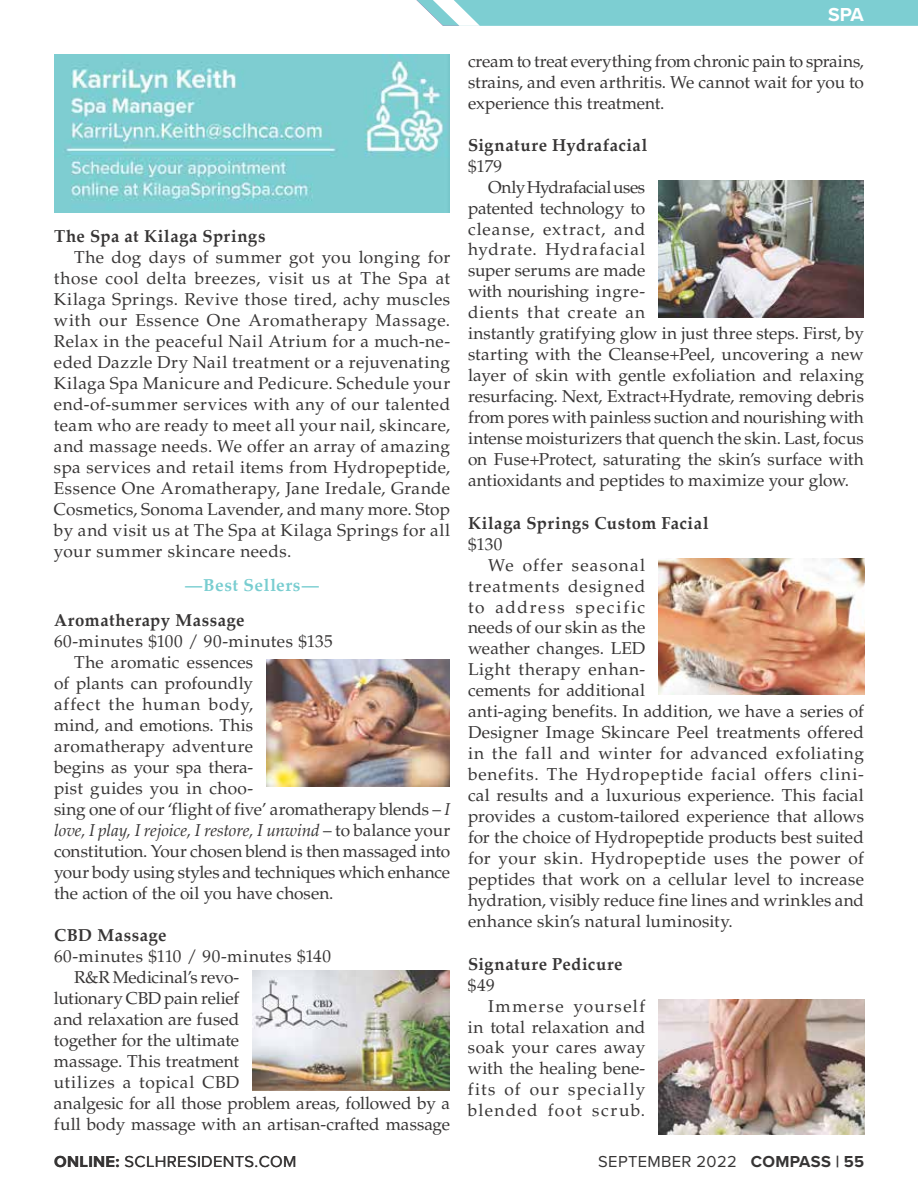
<style>
.page{position:relative;width:918px;height:1188px;background:#fff}
.page>*{position:absolute;margin:0;border:0;box-sizing:border-box;transform-origin:0 0}
.t1{font:700 19.5px "Proxima Nova";color:#fff}
.t2{font:17.25px/21px "Palatino";letter-spacing:.01em;color:#373535;text-align:justify}
.t3{font:700 17.25px "Palatino";letter-spacing:.035em;color:#373535}
.t4{font:17.25px "Palatino";letter-spacing:-.01em;color:#373535}
.t5{font:17.25px "Palatino";letter-spacing:.05em;color:#373535}
.t6{font:17.25px "Palatino";letter-spacing:.035em;color:#373535}
.t7{font:italic 17.25px "Palatino Linotype";letter-spacing:-.01em;color:#373535}
.t8{font:17.25px "Palatino";letter-spacing:.03em;color:#373535}
.t9{font:17.25px "Palatino";letter-spacing:.055em;color:#373535}
.t10{font:17.25px "Palatino";letter-spacing:.08em;color:#373535}
.t11{font:17.25px "Palatino";letter-spacing:-.015em;color:#373535}
.t12{font:17.25px "Palatino";letter-spacing:-.02em;color:#373535}
.t13{font:17.25px "Palatino";letter-spacing:.06em;color:#373535}
.t14{font:17.25px "Palatino";letter-spacing:.04em;color:#373535}
.t15{font:17.25px "Palatino";letter-spacing:.065em;color:#373535}
.t16{font:17.25px "Palatino";letter-spacing:.075em;color:#373535}
.t17{font:17.25px "Palatino";letter-spacing:.1em;color:#373535}
.t18{font:17.25px "Palatino";letter-spacing:.07em;color:#373535}
.t19{font:700 17.25px "Palatino";letter-spacing:.03em;color:#78cdd0}
.t20{font:16.5px "Proxima Nova";letter-spacing:.02em;color:#373535}
.s1{font-family:"Palatino Linotype";font-style:italic}
.s2{font-family:"Palatino";font-style:normal}
.s3{font-weight:700}
</style>
<div class="page">
<img style="left:54px;top:54px;width:396px;height:158px">
<img style="left:267px;top:659px;width:183px;height:128px">
<img style="left:659px;top:180px;width:205px;height:137px">
<img style="left:659px;top:558px;width:205px;height:137px">
<img style="left:253px;top:970px;width:197px;height:121px">
<img style="left:659px;top:999px;width:205px;height:136px">
<svg style="left:416px;top:0;width:502px;height:26px;background:#86d1d5"></svg>
<p class="t3" style="left:54px;top:226px;width:213px">The Spa at Kilaga Springs</p>
<p class="t2" style="left:54px;top:247px;width:398px;text-indent:20px">The dog days of summer got you longing for those cool delta breezes, visit us at The Spa at Kilaga Springs. Revive those tired, achy muscles with our Essence One Aromatherapy Massage.<br>Relax in the peaceful Nail Atrium for a much-ne&shy;eded Dazzle Dry Nail treatment or a rejuvenating Kilaga Spa Manicure and Pedicure. Schedule your end-of-summer services with any of our talented team who are ready to meet all your nail, skincare, and massage needs. We offer an array of amazing spa services and retail items from Hydropeptide, Essence One Aromatherapy, Jane Iredale, Grande Cosmetics, Sonoma Lavender, and many more. Stop by and visit us at The Spa at Kilaga Springs for all your summer skincare needs.</p>
<p class="t19" style="left:185px;top:575px;width:135px">—Best Sellers—</p>
<p class="t3" style="left:54px;top:610px;width:192px">Aromatherapy Massage</p>
<p class="t2" style="left:54px;top:631px;width:280px">60-minutes $100 / 90-minutes $135</p>
<p class="t2" style="left:74px;top:652px;width:181px">The aromatic essences</p>
<p class="t2" style="left:54px;top:673px;width:201px">of plants can profoundly</p>
<p class="t9" style="left:54px;top:694px;width:201px">affect the human body,</p>
<p class="t2" style="left:54px;top:715px;width:201px">mind, and emotions. This</p>
<p class="t2" style="left:54px;top:736px;width:201px">aromatherapy adventure</p>
<p class="t2" style="left:54px;top:757px;width:201px">begins as your spa thera-</p>
<p class="t2" style="left:54px;top:778px;width:201px">pist guides you in choo-</p>
<p class="t4" style="left:54px;top:799px;width:398px">sing one of our ‘flight of five’ aromatherapy blends – <span class="s1">I</span></p>
<p class="t7" style="left:54px;top:818px;width:398px">love, I play, I rejoice, I restore, I unwind <span class="s2">– to balance your</span></p>
<p class="t2" style="left:54px;top:841px;width:398px">constitution. Your chosen blend is then massaged into your body using styles and techniques which enhance the action of the oil you have chosen.</p>
<p class="t3" style="left:54px;top:925px;width:114px">CBD Massage</p>
<p class="t2" style="left:54px;top:946px;width:278px">60-minutes $110 / 90-minutes $140</p>
<p class="t4" style="left:74px;top:967px;width:166px">R&amp;R Medicinal’s revo-</p>
<p class="t11" style="left:54px;top:988px;width:187px">lutionary CBD pain relief</p>
<p class="t2" style="left:54px;top:1009px;width:187px">and relaxation are fused</p>
<p class="t4" style="left:54px;top:1030px;width:187px">together for the ultimate</p>
<p class="t2" style="left:54px;top:1051px;width:187px">massage. This treatment</p>
<p class="t14" style="left:54px;top:1072px;width:187px">utilizes a topical CBD</p>
<p class="t2" style="left:54px;top:1093px;width:398px">analgesic for all those problem areas, followed by a</p>
<p class="t2" style="left:54px;top:1114px;width:398px">full body massage with an artisan-crafted massage</p>
<p class="t1" style="left:828px;top:0;width:37px">SPA</p>
<p class="t2" style="left:468px;top:50px;width:398px">cream to treat everything from chronic pain to sprains, strains, and even arthritis. We cannot wait for you to experience this treatment.</p>
<p class="t3" style="left:468px;top:134px;width:181px">Signature Hydrafacial</p>
<p class="t2" style="left:468px;top:155px;width:36px">$179</p>
<p class="t12" style="left:488px;top:177px;width:159px">Only Hydrafacial uses</p>
<p class="t2" style="left:468px;top:197px;width:179px">patented technology to</p>
<p class="t13" style="left:468px;top:219px;width:179px">cleanse, extract, and</p>
<p class="t5" style="left:468px;top:240px;width:179px">hydrate. Hydrafacial</p>
<p class="t2" style="left:468px;top:260px;width:179px">super serums are made</p>
<p class="t2" style="left:468px;top:281px;width:179px">with nourishing ingre-</p>
<p class="t9" style="left:468px;top:302px;width:179px">dients that create an</p>
<p class="t2" style="left:468px;top:323px;width:398px">instantly gratifying glow in just three steps. First, by</p>
<p class="t2" style="left:468px;top:344px;width:397px">starting with the Cleanse+Peel, uncovering a new</p>
<p class="t2" style="left:468px;top:365px;width:398px">layer of skin with gentle exfoliation and relaxing</p>
<p class="t2" style="left:468px;top:386px;width:397px">resurfacing. Next, Extract+Hydrate, removing debris</p>
<p class="t2" style="left:468px;top:407px;width:398px">from pores with painless suction and nourishing with</p>
<p class="t2" style="left:468px;top:428px;width:397px">intense moisturizers that quench the skin. Last, focus</p>
<p class="t2" style="left:468px;top:449px;width:397px">on Fuse+Protect, saturating the skin’s surface with</p>
<p class="t2" style="left:468px;top:470px;width:382px">antioxidants and peptides to maximize your glow.</p>
<p class="t3" style="left:468px;top:512px;width:242px">Kilaga Springs Custom Facial</p>
<p class="t2" style="left:468px;top:533px;width:36px">$130</p>
<p class="t18" style="left:488px;top:555px;width:159px">We offer seasonal</p>
<p class="t15" style="left:468px;top:576px;width:179px">treatments designed</p>
<p class="t17" style="left:468px;top:597px;width:179px">to address specific</p>
<p class="t2" style="left:468px;top:617px;width:179px">needs of our skin as the</p>
<p class="t2" style="left:468px;top:638px;width:179px">weather changes. LED</p>
<p class="t6" style="left:468px;top:659px;width:179px">Light therapy enhan-</p>
<p class="t2" style="left:468px;top:680px;width:179px">cements for additional</p>
<p class="t2" style="left:468px;top:701px;width:397px">anti-aging benefits. In addition, we have a series of</p>
<p class="t2" style="left:468px;top:722px;width:398px">Designer Image Skincare Peel treatments offered</p>
<p class="t6" style="left:468px;top:743px;width:398px">in the fall and winter for advanced exfoliating</p>
<p class="t5" style="left:468px;top:764px;width:398px">benefits. The Hydropeptide facial offers clini-</p>
<p class="t2" style="left:468px;top:785px;width:397px">cal results and a luxurious experience. This facial</p>
<p class="t2" style="left:468px;top:806px;width:398px">provides a custom-tailored experience that allows</p>
<p class="t2" style="left:468px;top:827px;width:397px">for the choice of Hydropeptide products best suited</p>
<p class="t8" style="left:468px;top:848px;width:397px">for your skin. Hydropeptide uses the power of</p>
<p class="t2" style="left:468px;top:869px;width:397px">peptides that work on a cellular level to increase</p>
<p class="t2" style="left:468px;top:890px;width:398px">hydration, visibly reduce fine lines and wrinkles and</p>
<p class="t2" style="left:468px;top:911px;width:266px">enhance skin’s natural luminosity.</p>
<p class="t3" style="left:468px;top:953px;width:156px">Signature Pedicure</p>
<p class="t2" style="left:468px;top:974px;width:28px">$49</p>
<p class="t10" style="left:488px;top:996px;width:159px">Immerse yourself</p>
<p class="t2" style="left:468px;top:1016px;width:179px">in total relaxation and</p>
<p class="t2" style="left:468px;top:1037px;width:179px">soak your cares away</p>
<p class="t2" style="left:468px;top:1058px;width:179px">with the healing bene-</p>
<p class="t16" style="left:468px;top:1079px;width:179px">fits of our specially</p>
<p class="t10" style="left:468px;top:1100px;width:179px">blended foot scrub.</p>
<p class="t20" style="left:54px;top:1149px;width:244px"><span class="s3">ONLINE:</span> SCLHRESIDENTS.COM</p>
<p class="t20" style="left:598px;top:1149px;width:267px">SEPTEMBER 2022 <span class="s3">COMPASS | 55</span></p>
</div>
